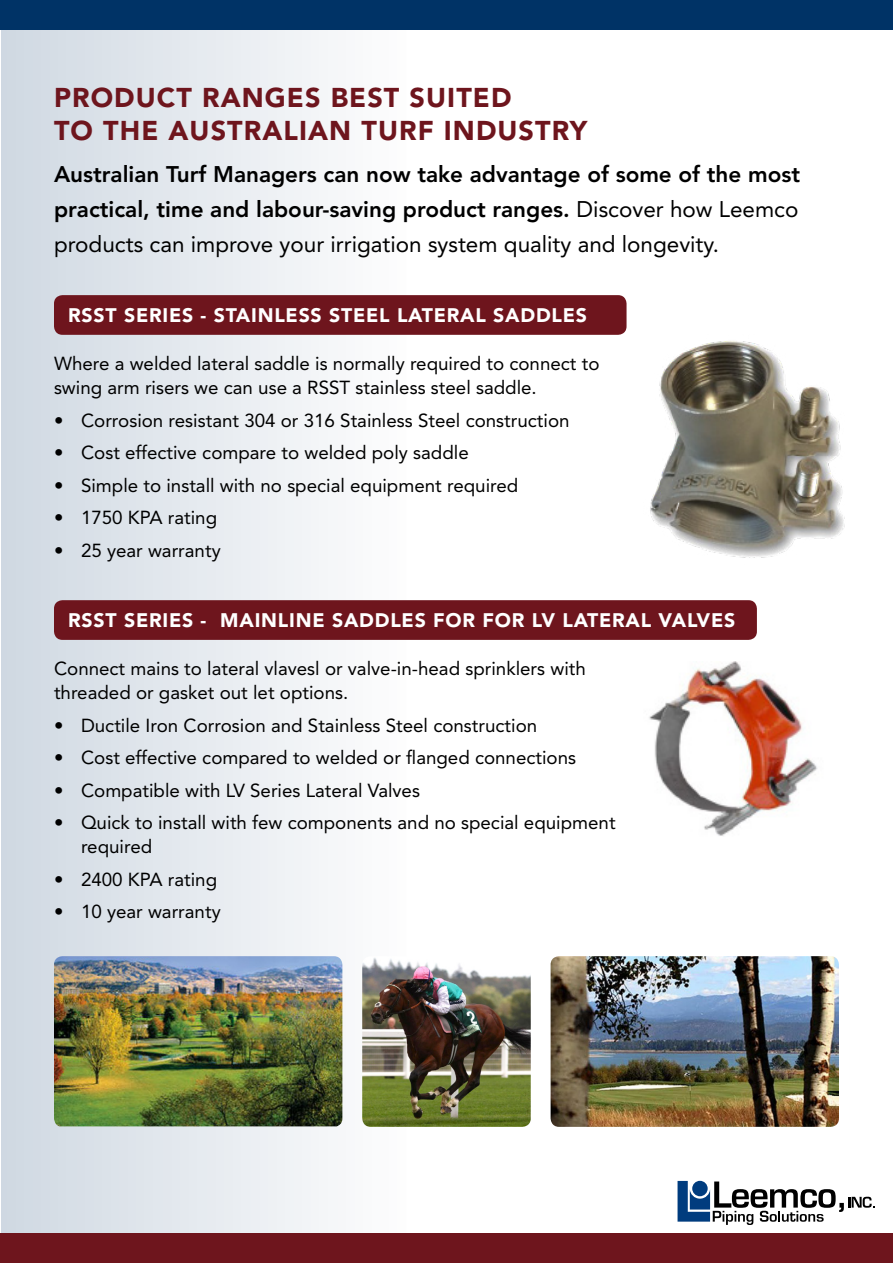
<style>
.page{position:relative;width:893px;height:1263px;background:#fff}
.page>*{position:absolute;margin:0;border:0;box-sizing:border-box;transform-origin:0 0}
.t1{font:900 27px/32.4px "Avenir";letter-spacing:.04em;color:#6e151d}
.t2{font:800 22.5px/35.4px "Avenir";color:#000;text-align:justify}
.t3{font:900 19.5px "Avenir";letter-spacing:.04em;color:#fff}
.t4{font:18.75px/24px "Avenir";color:#000}
.s1{font-weight:400}
</style>
<div class="page">
<div style="left:2px;top:0;width:405px;height:1263px;background:linear-gradient(to right,#cfd8e2,#fdfdfd)"></div>
<div style="left:0;top:1233px;width:893px;height:30px;background:#6e151d"></div>
<div style="left:0;top:0;width:893px;height:30px;background:#036"></div>
<div style="left:54px;top:295px;width:572px;height:40px;background:#6e151d;border-radius:9px"></div>
<svg style="left:677px;top:1181px;width:198px;height:44px"></svg>
<div style="left:54px;top:600px;width:703px;height:40px;background:#6e151d;border-radius:9px"></div>
<img style="left:54px;top:956px;width:288px;height:170px">
<img style="left:551px;top:956px;width:288px;height:171px">
<img style="left:650px;top:341px;width:195px;height:217px">
<img style="left:649px;top:661px;width:169px;height:175px">
<img style="left:362px;top:956px;width:169px;height:171px">
<p class="t1" style="left:54px;top:82px;width:535px">PRODUCT RANGES BEST SUITED<br>TO THE AUSTRALIAN TURF INDUSTRY</p>
<p class="t2" style="left:54px;top:156px;width:748px">Australian Turf Managers can now take advantage of some of the most practical, time and labour-saving product ranges. <span class="s1">Discover how Leemco products can improve your irrigation system quality and longevity.</span></p>
<p class="t3" style="left:68px;top:303px;width:520px">RSST SERIES - STAINLESS STEEL LATERAL SADDLES</p>
<p class="t4" style="left:54px;top:352px;width:547px">Where a welded lateral saddle is normally required to connect to swing arm risers we can use a RSST stainless steel saddle.</p>
<p class="t4" style="left:54px;top:408px;width:517px">• Corrosion resistant 304 or 316 Stainless Steel construction</p>
<p class="t4" style="left:54px;top:441px;width:416px">• Cost effective compare to welded poly saddle</p>
<p class="t4" style="left:54px;top:473px;width:466px">• Simple to install with no special equipment required</p>
<p class="t4" style="left:54px;top:506px;width:165px">• 1750 KPA rating</p>
<p class="t4" style="left:54px;top:538px;width:168px">• 25 year warranty</p>
<p class="t3" style="left:68px;top:608px;width:669px">RSST SERIES - MAINLINE SADDLES FOR FOR LV LATERAL VALVES</p>
<p class="t4" style="left:54px;top:657px;width:533px">Connect mains to lateral vlavesl or valve-in-head sprinklers with threaded or gasket out let options.</p>
<p class="t4" style="left:54px;top:713px;width:485px">• Ductile Iron Corrosion and Stainless Steel construction</p>
<p class="t4" style="left:54px;top:746px;width:524px">• Cost effective compared to welded or flanged connections</p>
<p class="t4" style="left:54px;top:778px;width:368px">• Compatible with LV Series Lateral Valves</p>
<p class="t4" style="left:81px;top:811px;width:536px;text-indent:-27px">• Quick to install with few components and no special equipment required</p>
<p class="t4" style="left:54px;top:867px;width:165px">• 2400 KPA rating</p>
<p class="t4" style="left:54px;top:900px;width:168px">• 10 year warranty</p>
</div>
